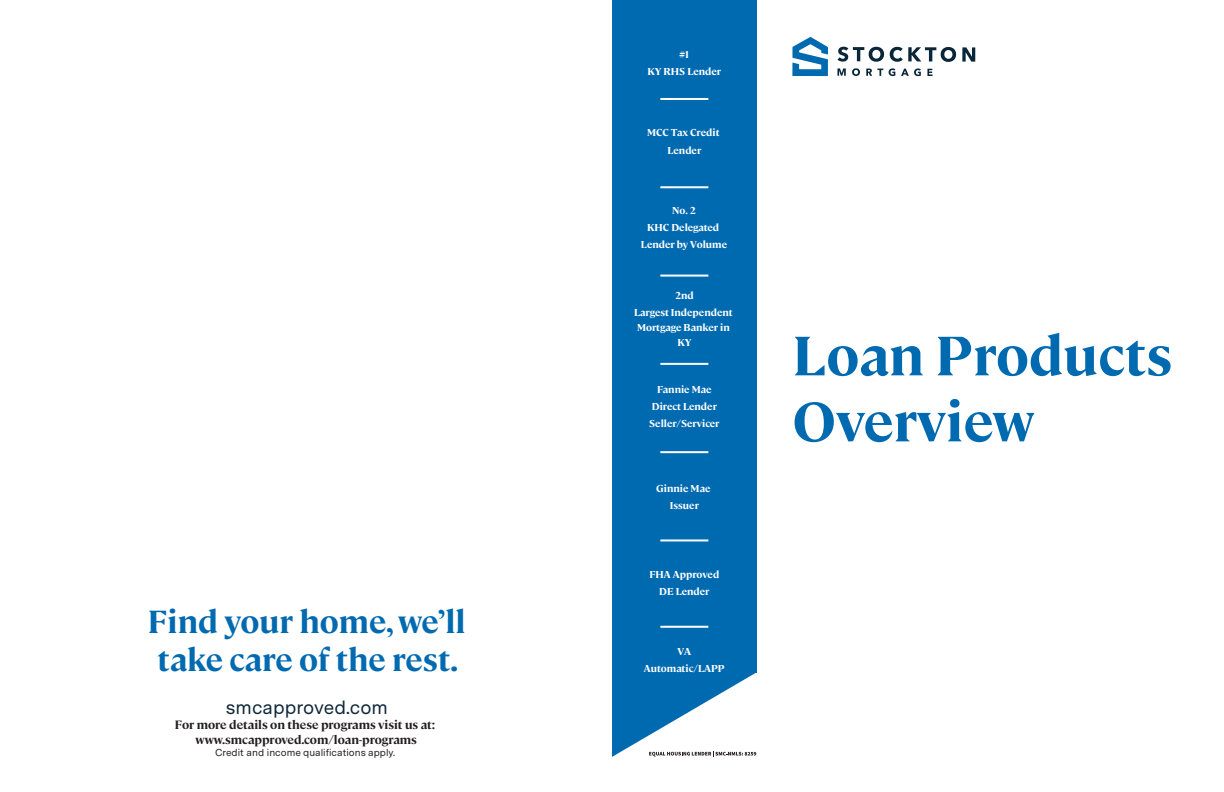
<style>
.page{position:relative;width:1224px;height:792px;background:#fff}
.page>*{position:absolute;margin:0;border:0;box-sizing:border-box;transform-origin:0 0}
.t1{font:700 55px/66px "Cambon";color:#006ab1}
.t2{font:700 31.8px/38.2px "Cambon";color:#006ab1;text-align:center}
.t3{font:19px "Messina Sans";color:#0f2739}
.t4{font:700 12px/14.4px "Cambon";color:#231f20;text-align:center}
.t5{font:700 10px/16.8px "Cambon";color:#fff;text-align:center}
.t6{font:10px "Messina Sans";color:#231f20}
</style>
<div class="page">
<div style="left:612px;top:0;width:144px;height:673px;background:#006ab1"></div>
<hr style="left:660px;top:98px;width:48px;height:2px;background:#fff">
<hr style="left:660px;top:186px;width:48px;height:2px;background:#fff">
<hr style="left:660px;top:275px;width:48px;height:2px;background:#fff">
<hr style="left:660px;top:363px;width:48px;height:2px;background:#fff">
<hr style="left:660px;top:451px;width:48px;height:2px;background:#fff">
<hr style="left:660px;top:539px;width:48px;height:2px;background:#fff">
<hr style="left:660px;top:626px;width:48px;height:2px;background:#fff">
<svg style="left:792px;top:37px;width:36px;height:39px"></svg>
<svg style="left:837px;top:68px;width:9px;height:8px"></svg>
<svg style="left:852px;top:68px;width:8px;height:8px"></svg>
<svg style="left:866px;top:69px;width:17px;height:7px"></svg>
<svg style="left:889px;top:68px;width:6px;height:8px"></svg>
<svg style="left:901px;top:68px;width:20px;height:8px"></svg>
<svg style="left:927px;top:69px;width:6px;height:7px"></svg>
<svg style="left:838px;top:47px;width:46px;height:15px"></svg>
<svg style="left:890px;top:47px;width:66px;height:15px"></svg>
<svg style="left:962px;top:47px;width:13px;height:15px"></svg>
<svg style="left:612px;top:673px;width:144px;height:84px"></svg>
<h2 class="t2" style="left:148px;top:600px;width:319px">Find your home, we’ll take care of the rest.</h2>
<h3 class="t3" style="left:226px;top:693px;width:163px">smcapproved.com</h3>
<p class="t4" style="left:175px;top:717px;width:262px">For more details on these programs visit us at: www.smcapproved.com/loan-programs</p>
<p class="t6" style="left:215px;top:745px;width:182px">Credit and income qualifications apply.</p>
<p class="t5" style="left:648px;top:45px;width:75px">#1<br>KY RHS Lender</p>
<p class="t5" style="left:647px;top:123px;width:74px;line-height:17.8px">MCC Tax Credit<br>Lender</p>
<p class="t5" style="left:641px;top:201px;width:88px">No. 2<br>KHC Delegated<br>Lender by Volume</p>
<p class="t5" style="left:634px;top:287px;width:100px">2nd<br>Largest Independent</p>
<p class="t5" style="left:637px;top:319px;width:94px;line-height:15.6px">Mortgage Banker in<br>KY</p>
<p class="t5" style="left:649px;top:380px;width:72px">Fannie Mae<br>Direct Lender<br>Seller/Servicer</p>
<p class="t5" style="left:656px;top:480px;width:56px">Ginnie Mae<br>Issuer</p>
<p class="t5" style="left:649px;top:566px;width:71px">FHA Approved<br>DE Lender</p>
<p class="t5" style="left:644px;top:642px;width:82px">VA<br>Automatic/LAPP</p>
<h1 class="t1" style="left:792px;top:319px;width:381px">Loan Products<br>Overview</h1>
</div>
